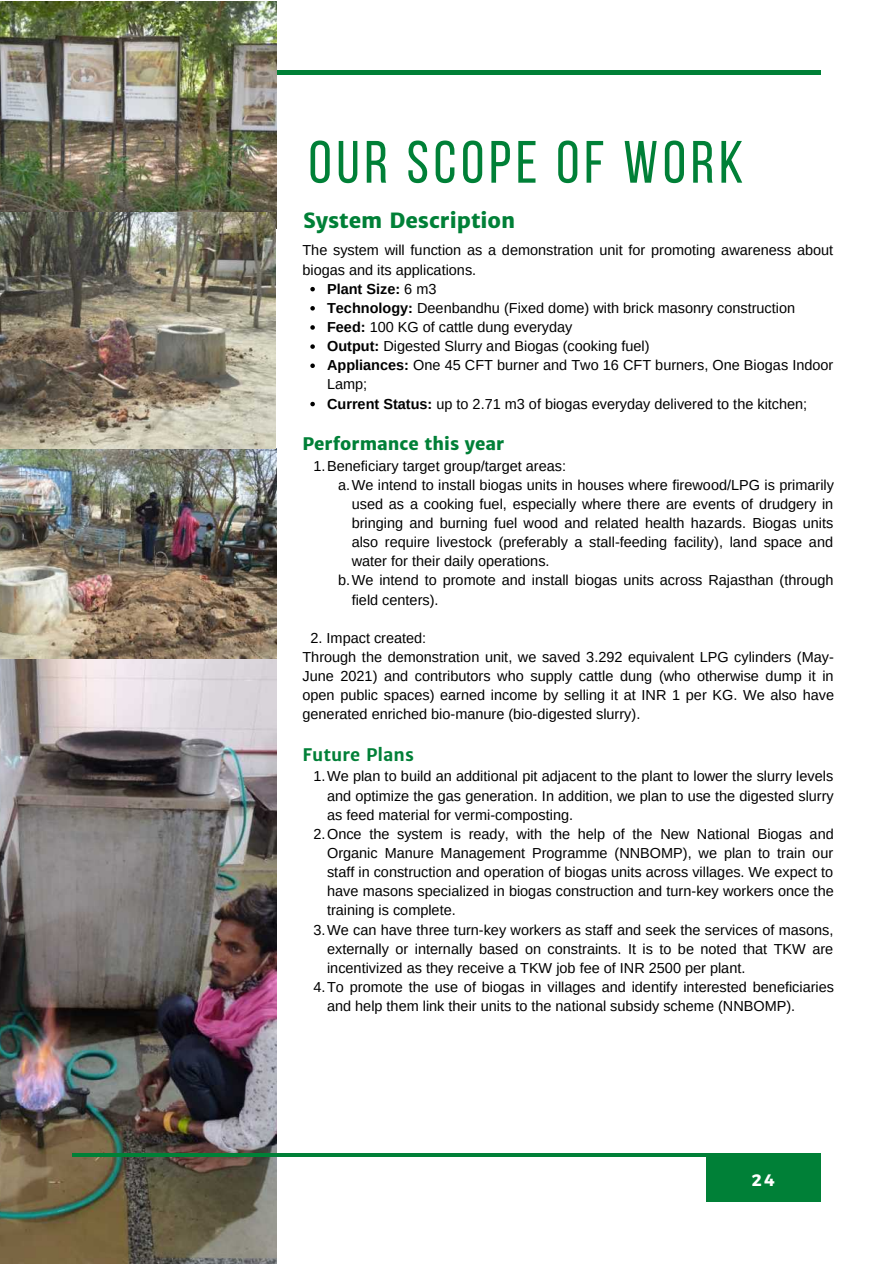
<style>
.page{position:relative;width:894px;height:1264px;background:#fff}
.page>*{position:absolute;margin:0;border:0;box-sizing:border-box;transform-origin:0 0}
.t1{font:59.55px "Bebas Neue";letter-spacing:.08em;color:#008037}
.t2{font:800 21px "Merriweather Sans";color:#008037}
.t3{font:800 17.4px "Merriweather Sans";color:#008037}
.t4{font:700 17.4px "Merriweather Sans";color:#008037}
.t5{font:700 16.5px "Montserrat";color:#fff}
.t6{font:14.4px/19.2px "Arimo";color:#000}
.s1{font-weight:700}
</style>
<div class="page">
<img style="left:0;top:213px;width:277px;height:1050px">
<hr style="left:72px;top:71px;width:748px;height:3px;background:#008037">
<hr style="left:72px;top:1153px;width:748px;height:3px;background:#008037">
<div style="left:705px;top:1155px;width:115px;height:46px;background:#008037"></div>
<img style="left:0;top:1px;width:276px;height:228px">
<svg style="left:310px;top:287px;width:5px;height:4px"></svg>
<svg style="left:310px;top:306px;width:5px;height:4px"></svg>
<svg style="left:310px;top:325px;width:5px;height:5px"></svg>
<svg style="left:310px;top:344px;width:5px;height:5px"></svg>
<svg style="left:310px;top:363px;width:5px;height:5px"></svg>
<svg style="left:310px;top:402px;width:5px;height:4px"></svg>
<h1 class="t1" style="left:308px;top:138px;width:436px">OUR SCOPE OF WORK</h1>
<h2 class="t2" style="left:303px;top:208px;width:214px">System Description</h2>
<p class="t6" style="left:302px;top:241px;width:532px">The system will function as a demonstration unit for promoting awareness about biogas and its applications.</p>
<p class="t6" style="left:327px;top:279px;width:507px"><span class="s1">Plant Size:</span> 6 m3<br><span class="s1">Technology:</span> Deenbandhu (Fixed dome) with brick masonry construction <span class="s1">Feed:</span> 100 KG of cattle dung everyday<br><span class="s1">Output:</span> Digested Slurry and Biogas (cooking fuel)<br><span class="s1">Appliances:</span> One 45 CFT burner and Two 16 CFT burners, One Biogas Indoor Lamp;<br><span class="s1">Current Status:</span> up to 2.71 m3 of biogas everyday delivered to the kitchen;</p>
<p class="t3" style="left:302px;top:433px;width:203px">Performance this year</p>
<p class="t6" style="left:313px;top:456px;width:254px">1.Beneficiary target group/target areas:</p>
<p class="t6" style="left:338px;top:475px;width:497px">a.We intend to install biogas units in houses where firewood/LPG is primarily</p>
<p class="t6" style="left:351px;top:494px;width:483px">used as a cooking fuel, especially where there are events of drudgery in</p>
<p class="t6" style="left:351px;top:513px;width:483px">bringing and burning fuel wood and related health hazards. Biogas units</p>
<p class="t6" style="left:351px;top:532px;width:483px">also require livestock (preferably a stall-feeding facility), land space and</p>
<p class="t6" style="left:351px;top:551px;width:199px">water for their daily operations.</p>
<p class="t6" style="left:338px;top:571px;width:496px">b.We intend to promote and install biogas units across Rajasthan (through</p>
<p class="t6" style="left:351px;top:590px;width:88px">field centers).</p>
<p class="t6" style="left:302px;top:628px;width:533px;text-indent:8px">2. Impact created:<br>Through the demonstration unit, we saved 3.292 equivalent LPG cylinders (May-June 2021) and contributors who supply cattle dung (who otherwise dump it in open public spaces) earned income by selling it at INR 1 per KG. We also have generated enriched bio-manure (bio-digested slurry).</p>
<p class="t4" style="left:302px;top:744px;width:113px">Future Plans</p>
<p class="t6" style="left:313px;top:766px;width:521px">1.We plan to build an additional pit adjacent to the plant to lower the slurry levels</p>
<p class="t6" style="left:327px;top:786px;width:508px">and optimize the gas generation. In addition, we plan to use the digested slurry</p>
<p class="t6" style="left:327px;top:805px;width:247px">as feed material for vermi-composting.</p>
<p class="t6" style="left:313px;top:824px;width:521px">2.Once the system is ready, with the help of the New National Biogas and</p>
<p class="t6" style="left:327px;top:843px;width:507px">Organic Manure Management Programme (NNBOMP), we plan to train our</p>
<p class="t6" style="left:327px;top:862px;width:507px">staff in construction and operation of biogas units across villages. We expect to</p>
<p class="t6" style="left:327px;top:881px;width:508px">have masons specialized in biogas construction and turn-key workers once the</p>
<p class="t6" style="left:327px;top:900px;width:130px">training is complete.</p>
<p class="t6" style="left:313px;top:920px;width:521px">3.We can have three turn-key workers as staff and seek the services of masons,</p>
<p class="t6" style="left:327px;top:939px;width:507px">externally or internally based on constraints. It is to be noted that TKW are</p>
<p class="t6" style="left:327px;top:958px;width:419px">incentivized as they receive a TKW job fee of INR 2500 per plant.</p>
<p class="t6" style="left:313px;top:977px;width:522px">4.To promote the use of biogas in villages and identify interested beneficiaries</p>
<p class="t6" style="left:327px;top:996px;width:469px">and help them link their units to the national subsidy scheme (NNBOMP).</p>
<p class="t5" style="left:751px;top:1169px;width:24px">24</p>
</div>
